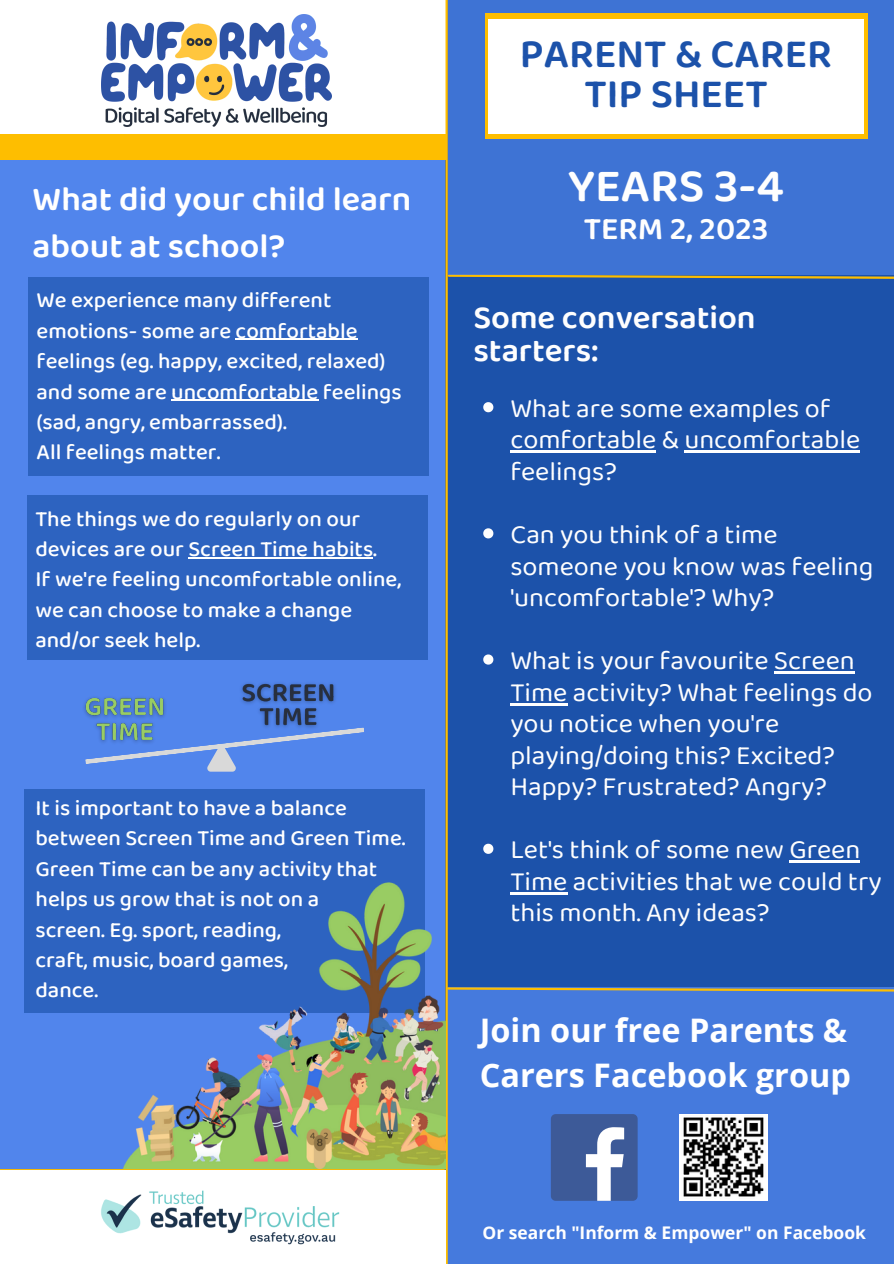
<style>
.page{position:relative;width:894px;height:1264px;background:#fff}
.page>*{position:absolute;margin:0;border:0;box-sizing:border-box;transform-origin:0 0}
.t1{font:600 47.85px "Baloo 2";color:#fefefe}
.t2{font:600 41.55px/40.5px "Baloo 2";color:#1c52aa;text-align:center}
.t3{font:600 34.5px/47.2px "Baloo 2";color:#fff}
.t4{font:600 33.15px/32.7px "Baloo 2";color:#fefefe}
.t5{font:700 32.4px/45px "Open Sans";color:#fff}
.t6{font:600 32.4px "Baloo 2";color:#fefefe}
.t7{font:27.15px/31.5px "Baloo 2";color:#fefefe}
.t8{font:500 22.35px/30.5px "Baloo 2";color:#fff}
.t9{font:700 17.4px "Open Sans";color:#fff}
</style>
<div class="page">
<div style="left:0;top:0;width:893px;height:1263px;background:#1c52aa"></div>
<div style="left:0;top:0;width:444px;height:1168px;background:#5185ec"></div>
<div style="left:447px;top:987px;width:446px;height:276px;background:#457add"></div>
<div style="left:0;top:0;width:446px;height:150px;background:#fff"></div>
<svg style="left:447px;top:274px;width:446px;height:7px"></svg>
<div style="left:447px;top:0;width:446px;height:274px;background:#3e73d4"></div>
<div style="left:0;top:135px;width:445px;height:24px;background:#febe00"></div>
<div style="left:29px;top:277px;width:399px;height:198px;background:#2d63c0"></div>
<div style="left:25px;top:789px;width:399px;height:223px;background:#2d63c0"></div>
<img style="left:679px;top:1114px;width:88px;height:86px">
<hr style="left:445px;top:0;width:2px;height:1263px;background:#febe00">
<hr style="left:0;top:1168px;width:444px;height:3px;background:#febe00">
<svg style="left:447px;top:986px;width:446px;height:7px"></svg>
<div style="left:550px;top:1114px;width:87px;height:86px;background:#3d5a98;border-radius:5px"></div>
<svg style="left:585px;top:1127px;width:39px;height:73px"></svg>
<div style="left:485px;top:14px;width:381px;height:125px;background:#febe00"></div>
<div style="left:488px;top:19px;width:375px;height:115px;background:#fff"></div>
<div style="left:27px;top:495px;width:400px;height:165px;background:#2d63c0"></div>
<div style="left:0;top:1170px;width:445px;height:93px;background:#fff"></div>
<img style="left:101px;top:1190px;width:239px;height:55px">
<img style="left:102px;top:15px;width:230px;height:111px">
<svg style="left:483px;top:402px;width:10px;height:10px"></svg>
<hr style="left:510px;top:450px;width:146px;height:3px;background:#fefefe">
<hr style="left:684px;top:450px;width:175px;height:3px;background:#fefefe">
<svg style="left:483px;top:528px;width:10px;height:10px"></svg>
<svg style="left:483px;top:654px;width:10px;height:10px"></svg>
<hr style="left:773px;top:671px;width:81px;height:2px;background:#fefefe">
<hr style="left:510px;top:703px;width:57px;height:2px;background:#fefefe">
<svg style="left:483px;top:843px;width:10px;height:10px"></svg>
<hr style="left:789px;top:860px;width:71px;height:2px;background:#fefefe">
<hr style="left:510px;top:892px;width:57px;height:2px;background:#fefefe">
<hr style="left:235px;top:339px;width:122px;height:1px;background:#fff">
<hr style="left:171px;top:399px;width:147px;height:2px;background:#fff">
<hr style="left:188px;top:557px;width:185px;height:1px;background:#fff">
<svg style="left:85px;top:727px;width:279px;height:44px"></svg>
<img style="left:84px;top:697px;width:88px;height:64px">
<img style="left:235px;top:683px;width:107px;height:64px">
<img style="left:116px;top:879px;width:329px;height:289px">
<h3 class="t3" style="left:33px;top:174px;width:380px">What did your child learn about at school?</h3>
<p class="t8" style="left:37px;top:284px;width:366px">We experience many different emotions- some are comfortable feelings (eg. happy, excited, relaxed) and some are uncomfortable feelings (sad, angry, embarrassed).<br>All feelings matter.</p>
<p class="t8" style="left:35px;top:502px;width:367px">The things we do regularly on our devices are our Screen Time habits.<br>If we're feeling uncomfortable online, we can choose to make a change and/or seek help.</p>
<p class="t8" style="left:35px;top:792px;width:371px">It is important to have a balance between Screen Time and Green Time.<br>Green Time can be any activity that helps us grow that is not on a<br>screen. Eg. sport, reading,<br>craft, music, board games,<br>dance.</p>
<h2 class="t2" style="left:519px;top:32px;width:314px">PARENT &amp; CARER<br>TIP SHEET</h2>
<h1 class="t1" style="left:568px;top:156px;width:217px">YEARS 3-4</h1>
<h3 class="t6" style="left:583px;top:209px;width:186px">TERM 2, 2023</h3>
<h3 class="t4" style="left:473px;top:300px;width:284px">Some conversation starters:</h3>
<p class="t7" style="left:510px;top:391px;width:351px">What are some examples of comfortable &amp; uncomfortable feelings?</p>
<p class="t7" style="left:510px;top:518px;width:364px">Can you think of a time someone you know was feeling 'uncomfortable'? Why?</p>
<p class="t7" style="left:510px;top:644px;width:364px">What is your favourite Screen<br>Time activity? What feelings do you notice when you're playing/doing this? Excited?<br>Happy? Frustrated? Angry?</p>
<p class="t7" style="left:510px;top:833px;width:373px">Let's think of some new Green<br>Time activities that we could try this month. Any ideas?</p>
<h3 class="t5" style="left:479px;top:1006px;width:372px">Join our free Parents &amp;<br>Carers Facebook group</h3>
<p class="t9" style="left:482px;top:1220px;width:385px">Or search "Inform &amp; Empower" on Facebook</p>
</div>
